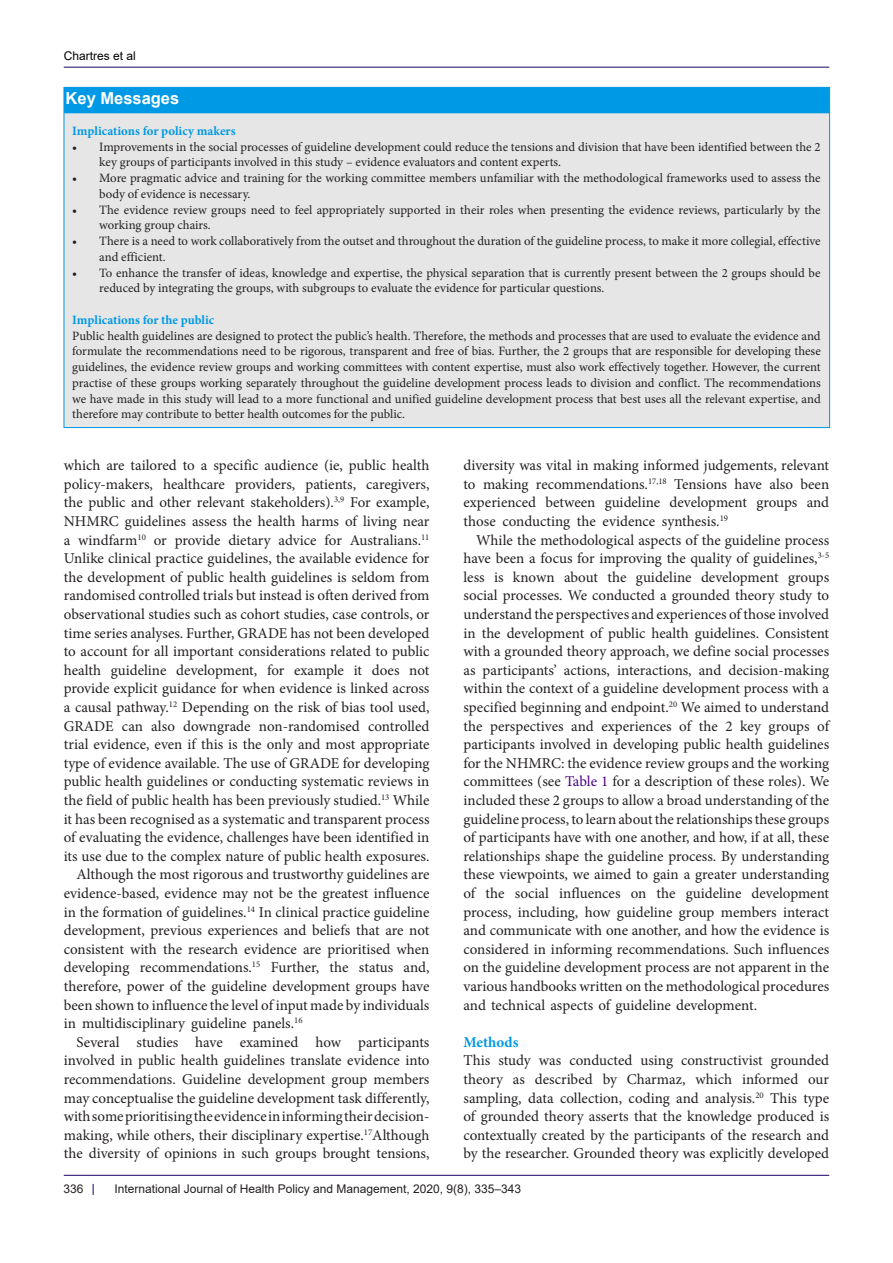
<style>
.page{position:relative;width:893px;height:1263px;background:#fff}
.page>*{position:absolute;margin:0;border:0;box-sizing:border-box;transform-origin:0 0}
.t1{font:700 16.5px "Arial";color:#fff}
.t2{font:15px/18.6px "Minion Pro";color:#231f20;text-align:justify}
.t3{font:700 15px "Minion Pro";color:#0099e5}
.t4{font:12.75px/15.8px "Minion Pro";color:#231f20}
.t5{font:700 12.75px "Minion Pro";color:#0099e5}
.t6{font:12px "Arial";color:#231f20}
.t7{font:12px "Arial";color:#000001}
.s1{color:#4b0082}
</style>
<div class="page">
<hr style="left:64px;top:67px;width:765px;height:1px;background:#190066">
<hr style="left:64px;top:1175px;width:765px;height:1px;background:#190066">
<div style="left:64px;top:87px;width:766px;height:341px;background:#e6e6e6;border:1px solid #0099e5"></div>
<div style="left:64px;top:87px;width:766px;height:26px;background:#0099e5;border:2px solid #0099e5"></div>
<p class="t7" style="left:64px;top:48px;width:74px">Chartres et al</p>
<p class="t1" style="left:66px;top:87px;width:115px">Key Messages</p>
<p class="t5" style="left:72px;top:122px;width:165px">Implications for policy makers</p>
<p class="t4" style="left:99px;top:139px;width:723px;text-indent:-27px">• Improvements in the social processes of guideline development could reduce the tensions and division that have been identified between the 2 key groups of participants involved in this study – evidence evaluators and content experts.</p>
<p class="t4" style="left:99px;top:170px;width:723px;text-indent:-27px">• More pragmatic advice and training for the working committee members unfamiliar with the methodological frameworks used to assess the body of evidence is necessary.</p>
<p class="t4" style="left:99px;top:202px;width:723px;text-indent:-27px">• The evidence review groups need to feel appropriately supported in their roles when presenting the evidence reviews, particularly by the working group chairs.</p>
<p class="t4" style="left:99px;top:233px;width:723px;text-indent:-27px">• There is a need to work collaboratively from the outset and throughout the duration of the guideline process, to make it more collegial, effective and efficient.</p>
<p class="t4" style="left:99px;top:265px;width:723px;text-indent:-27px">• To enhance the transfer of ideas, knowledge and expertise, the physical separation that is currently present between the 2 groups should be reduced by integrating the groups, with subgroups to evaluate the evidence for particular questions.</p>
<p class="t5" style="left:72px;top:311px;width:144px">Implications for the public</p>
<p class="t4" style="left:72px;top:328px;width:750px;text-align:justify">Public health guidelines are designed to protect the public’s health. Therefore, the methods and processes that are used to evaluate the evidence and formulate the recommendations need to be rigorous, transparent and free of bias. Further, the 2 groups that are responsible for developing these guidelines, the evidence review groups and working committees with content expertise, must also work effectively together. However, the current practise of these groups working separately throughout the guideline development process leads to division and conflict. The recommendations we have made in this study will lead to a more functional and unified guideline development process that best uses all the relevant expertise, and therefore may contribute to better health outcomes for the public.</p>
<p class="t2" style="left:64px;top:456px;width:367px">which are tailored to a specific audience (ie, public health policy-makers, healthcare providers, patients, caregivers, the public and other relevant stakeholders).<sup>3,9</sup> For example, NHMRC guidelines assess the health harms of living near a windfarm<sup>10</sup> or provide dietary advice for Australians.<sup>11<br></sup>Unlike clinical practice guidelines, the available evidence for the development of public health guidelines is seldom from randomised controlled trials but instead is often derived from observational studies such as cohort studies, case controls, or time series analyses. Further, GRADE has not been developed to account for all important considerations related to public health guideline development, for example it does not provide explicit guidance for when evidence is linked across a causal pathway.<sup>12</sup> Depending on the risk of bias tool used, GRADE can also downgrade non-randomised controlled trial evidence, even if this is the only and most appropriate type of evidence available. The use of GRADE for developing public health guidelines or conducting systematic reviews in the field of public health has been previously studied.<sup>13</sup> While it has been recognised as a systematic and transparent process of evaluating the evidence, challenges have been identified in its use due to the complex nature of public health exposures.</p>
<p class="t2" style="left:64px;top:865px;width:367px;text-indent:13px">Although the most rigorous and trustworthy guidelines are evidence-based, evidence may not be the greatest influence in the formation of guidelines.<sup>14</sup> In clinical practice guideline development, previous experiences and beliefs that are not consistent with the research evidence are prioritised when developing recommendations.<sup>15</sup> Further, the status and, therefore, power of the guideline development groups have been shown to influence the level of input made by individuals in multidisciplinary guideline panels.<sup>16</sup></p>
<p class="t2" style="left:64px;top:1033px;width:367px;text-indent:13px">Several studies have examined how participants involved in public health guidelines translate evidence into recommendations. Guideline development group members may conceptualise the guideline development task differently, with some prioritising the evidence in informing their decision&shy;making, while others, their disciplinary expertise.<sup>17</sup>Although the diversity of opinions in such groups brought tensions,</p>
<p class="t2" style="left:463px;top:456px;width:367px">diversity was vital in making informed judgements, relevant to making recommendations.<sup>17,18</sup> Tensions have also been experienced between guideline development groups and those conducting the evidence synthesis.<sup>19</sup></p>
<p class="t2" style="left:463px;top:531px;width:367px;text-indent:13px">While the methodological aspects of the guideline process have been a focus for improving the quality of guidelines,<sup>3-5 </sup>less is known about the guideline development groups social processes. We conducted a grounded theory study to understand the perspectives and experiences of those involved in the development of public health guidelines. Consistent with a grounded theory approach, we define social processes as participants’ actions, interactions, and decision-making within the context of a guideline development process with a specified beginning and endpoint.<sup>20</sup> We aimed to understand the perspectives and experiences of the 2 key groups of participants involved in developing public health guidelines for the NHMRC: the evidence review groups and the working committees (see <span class="s1">Table 1</span> for a description of these roles). We included these 2 groups to allow a broad understanding of the guideline process, to learn about the relationships these groups of participants have with one another, and how, if at all, these relationships shape the guideline process. By understanding these viewpoints, we aimed to gain a greater understanding of the social influences on the guideline development process, including, how guideline group members interact and communicate with one another, and how the evidence is considered in informing recommendations. Such influences on the guideline development process are not apparent in the various handbooks written on the methodological procedures and technical aspects of guideline development.</p>
<p class="t3" style="left:463px;top:1031px;width:56px">Methods</p>
<p class="t2" style="left:463px;top:1051px;width:367px">This study was conducted using constructivist grounded theory as described by Charmaz, which informed our sampling, data collection, coding and analysis.<sup>20</sup> This type of grounded theory asserts that the knowledge produced is contextually created by the participants of the research and by the researcher. Grounded theory was explicitly developed</p>
<p class="t6" style="left:64px;top:1180px;width:22px">336</p>
<p class="t6" style="left:114px;top:1180px;width:408px">International Journal of Health Policy and Management, 2020, 9(8), 335–343</p>
</div>
